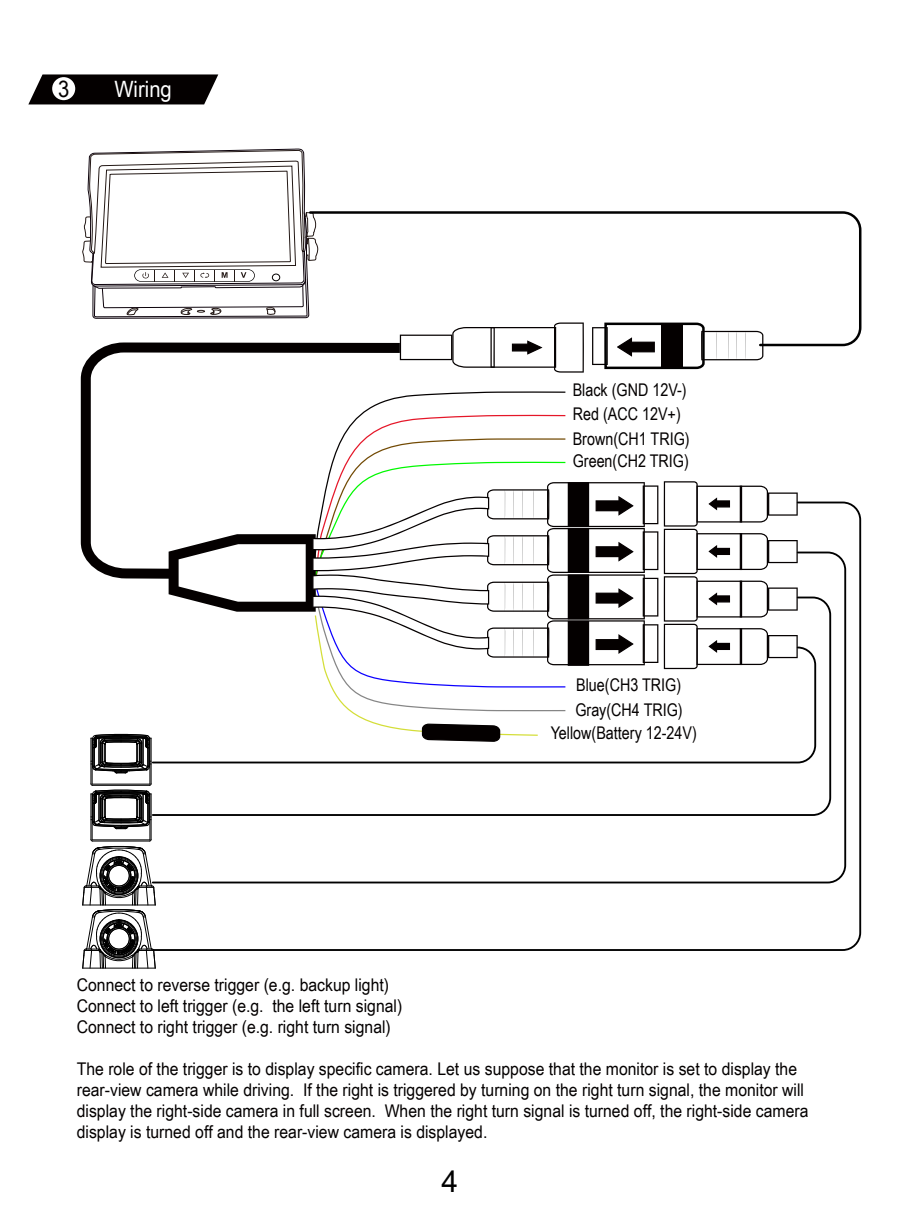
<style>
.page{position:relative;width:900px;height:1226px;background:#fff}
.page>*{position:absolute;margin:0;border:0;box-sizing:border-box;transform-origin:0 0}
.t1{font:30px "Arial";color:#000}
.t2{font:22.5px "Arial Narrow";color:#fff;scale:1.1 1}
.t3{font:22.5px "Arial Narrow";color:#040000;scale:1.1 1}
.t4{font:17.5px/21px "Arial Narrow";color:#040000;scale:1.1 1}
.t5{font:17.5px/24.8px "Arial Narrow";color:#040000}
</style>
<div class="page">
<svg style="left:410px;top:391px;width:156px;height:30px"></svg>
<svg style="left:80px;top:348px;width:330px;height:231px"></svg>
<svg style="left:400px;top:348px;width:184px;height:25px"></svg>
<svg style="left:664px;top:481px;width:134px;height:20px"></svg>
<svg style="left:169px;top:438px;width:489px;height:63px"></svg>
<svg style="left:28px;top:74px;width:190px;height:30px;background:#1c1818"></svg>
<div style="left:52px;top:77px;width:23px;height:23px;background:#fff;border-radius:50%"></div>
<svg style="left:592px;top:348px;width:171px;height:22px"></svg>
<svg style="left:82px;top:148px;width:237px;height:230px"></svg>
<div style="left:272px;top:274px;width:8px;height:7px;border:1px solid #040000;border-radius:50%"></div>
<hr style="left:91px;top:738px;width:1px;height:46px;background:#000">
<hr style="left:92px;top:738px;width:1px;height:46px;background:#000">
<hr style="left:149px;top:738px;width:1px;height:46px;background:#000">
<svg style="left:91px;top:734px;width:60px;height:40px"></svg>
<hr style="left:91px;top:794px;width:1px;height:46px;background:#000">
<hr style="left:92px;top:794px;width:1px;height:46px;background:#000">
<hr style="left:149px;top:794px;width:1px;height:46px;background:#000">
<svg style="left:90px;top:783px;width:61px;height:46px"></svg>
<svg style="left:82px;top:839px;width:74px;height:130px"></svg>
<svg style="left:151px;top:501px;width:711px;height:451px"></svg>
<svg style="left:151px;top:551px;width:696px;height:333px"></svg>
<svg style="left:151px;top:596px;width:681px;height:221px"></svg>
<svg style="left:151px;top:646px;width:666px;height:118px"></svg>
<svg style="left:308px;top:210px;width:554px;height:138px"></svg>
<p class="t3" style="left:58px;top:72px;width:12px">3</p>
<p class="t2" style="left:114px;top:72px;width:54px">Wiring</p>
<p class="t5" style="left:573px;top:376px;width:118px">Black (GND 12V-)<br>Red (ACC 12V+)<br>Brown(CH1 TRIG)</p>
<p class="t5" style="left:573px;top:448px;width:118px">Green(CH2 TRIG)</p>
<p class="t5" style="left:575px;top:672px;width:109px">Blue(CH3 TRIG)<br>Gray(CH4 TRIG)</p>
<p class="t5" style="left:551px;top:720px;width:148px">Yellow(Battery 12-24V)</p>
<p class="t4" style="left:77px;top:974px;width:297px">Connect to reverse trigger (e.g. backup light)<br>Connect to left trigger (e.g. the left turn signal)<br>Connect to right trigger (e.g. right turn signal)</p>
<p class="t4" style="left:77px;top:1058px;width:667px">The role of the trigger is to display specific camera. Let us suppose that the monitor is set to display the rear-view camera while driving. If the right is triggered by turning on the right turn signal, the monitor will display the right-side camera in full screen. When the right turn signal is turned off, the right-side camera display is turned off and the rear-view camera is displayed.</p>
<h1 class="t1" style="left:442px;top:1161px;width:18px">4</h1>
</div>
